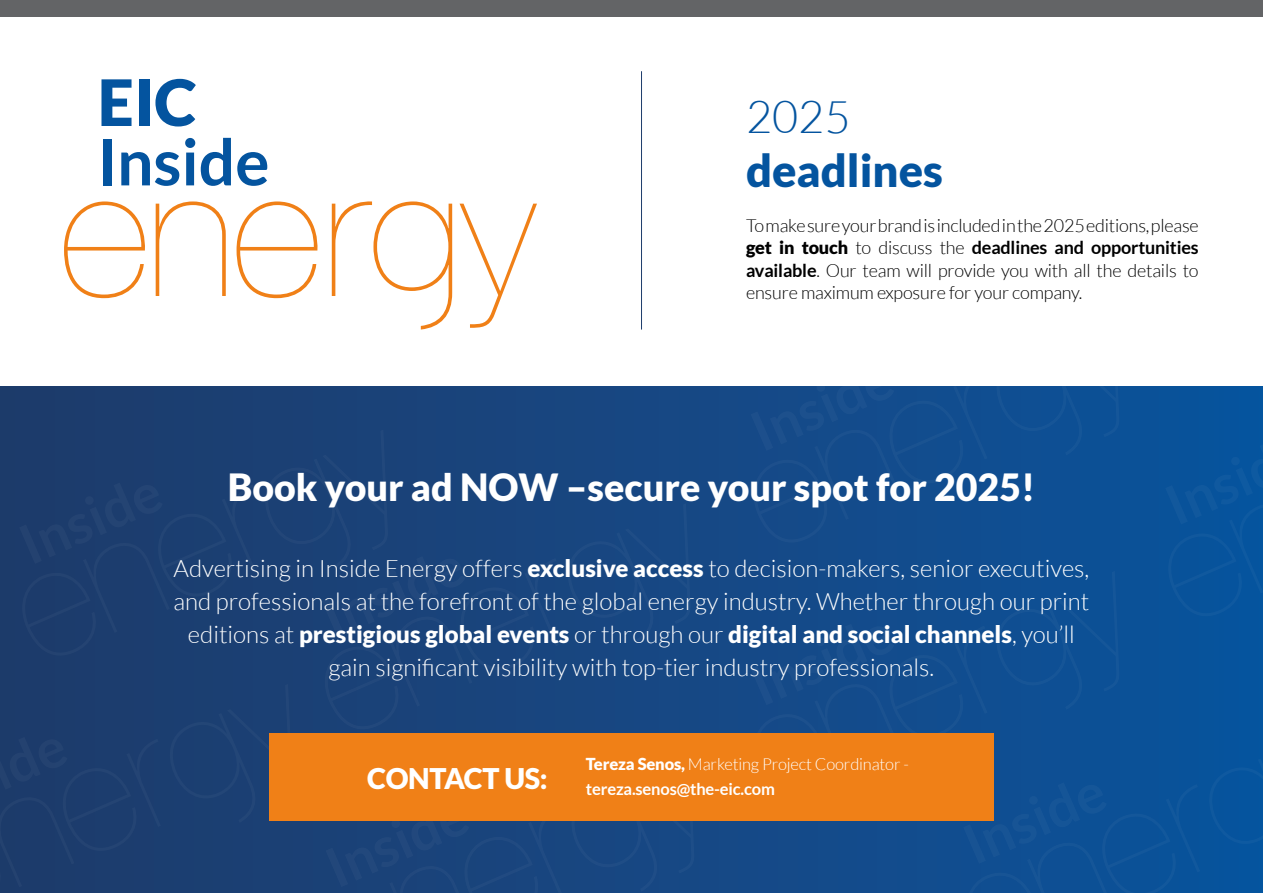
<style>
.page{position:relative;width:1263px;height:893px;background:#fff}
.page>*{position:absolute;margin:0;border:0;box-sizing:border-box;transform-origin:0 0}
.t1{font:700 64.05px "Lato";color:#04549f}
.t2{font:900 64.05px "Lato";color:#04549f}
.t3{font:700 55.05px "Lato";color:#fff}
.t4{font:900 45px "Lato";color:#04549f}
.t5{font:300 45px "Lato";color:#04549f}
.t6{font:900 37.5px "Lato";color:#fff}
.t7{font:900 28.5px "Lato";letter-spacing:-.01em;color:#fff}
.t8{font:300 24px/33px "Lato";color:#fff;text-align:center}
.t9{font:300 18px/22.5px "Lato";letter-spacing:-.01em;color:#000;text-align:justify}
.t10{font:300 16.5px/25.5px "Lato";letter-spacing:-.01em;color:#fff}
.s1{font-weight:900}
.s2{font-weight:700}
</style>
<div class="page">
<div style="left:0;top:0;width:1263px;height:17px;background:#636466"></div>
<div style="left:0;top:387px;width:1263px;height:506px;background:linear-gradient(to right,#203a69,#0b539c)"></div>
<div style="left:16px;top:429px;width:372px;height:233px;background:#1b3e71"></div>
<div style="left:319px;top:503px;width:372px;height:231px;background:#19457d"></div>
<div style="left:0;top:684px;width:293px;height:209px;background:#1c3d6f"></div>
<div style="left:960px;top:729px;width:303px;height:164px;background:#0a5198"></div>
<div style="left:322px;top:821px;width:373px;height:72px;background:#19457e"></div>
<div style="left:747px;top:571px;width:373px;height:232px;background:#114d90"></div>
<div style="left:1162px;top:390px;width:101px;height:233px;background:#07539c"></div>
<div style="left:747px;top:386px;width:373px;height:163px;background:#124d8f"></div>
<div style="left:269px;top:734px;width:725px;height:87px;background:#f08017"></div>
<svg style="left:64px;top:201px;width:473px;height:129px"></svg>
<h1 class="t2" style="left:98px;top:65px;width:100px">EIC</h1>
<h1 class="t1" style="left:97px;top:125px;width:174px">Inside</h1>
<h3 class="t5" style="left:746px;top:92px;width:106px">2025</h3>
<h3 class="t4" style="left:746px;top:144px;width:198px">deadlines</h3>
<p class="t9" style="left:746px;top:214px;width:454px">To make sure your brand is included in the 2025 editions, please <span class="s1">get in touch</span> to discuss the <span class="s2">deadlines and opportunities available</span>. Our team will provide you with all the details to ensure maximum exposure for your company.</p>
<h3 class="t6" style="left:228px;top:466px;width:809px">Book your ad NOW –secure your spot for 2025!</h3>
<h2 class="t3" style="left:313px;top:592px;width:150px;rotate:-23deg">Inside</h2>
<p class="t8" style="left:173px;top:552px;width:917px">Advertising in Inside Energy offers <span class="s1">exclusive access</span> to decision-makers, senior executives, and professionals at the forefront of the global energy industry. Whether through our print editions at <span class="s1">prestigious global events</span> or through our <span class="s1">digital and social channels</span>, you’ll gain significant visibility with top-tier industry professionals.</p>
<h2 class="t3" style="left:741px;top:659px;width:150px;rotate:-23deg">Inside</h2>
<p class="t7" style="left:367px;top:761px;width:182px">CONTACT US:</p>
<p class="t10" style="left:586px;top:751px;width:324px"><span class="s1">Tereza Senos,</span> Marketing Project Coordinator - <span class="s2">tereza.senos@the-eic.com</span></p>
</div>
